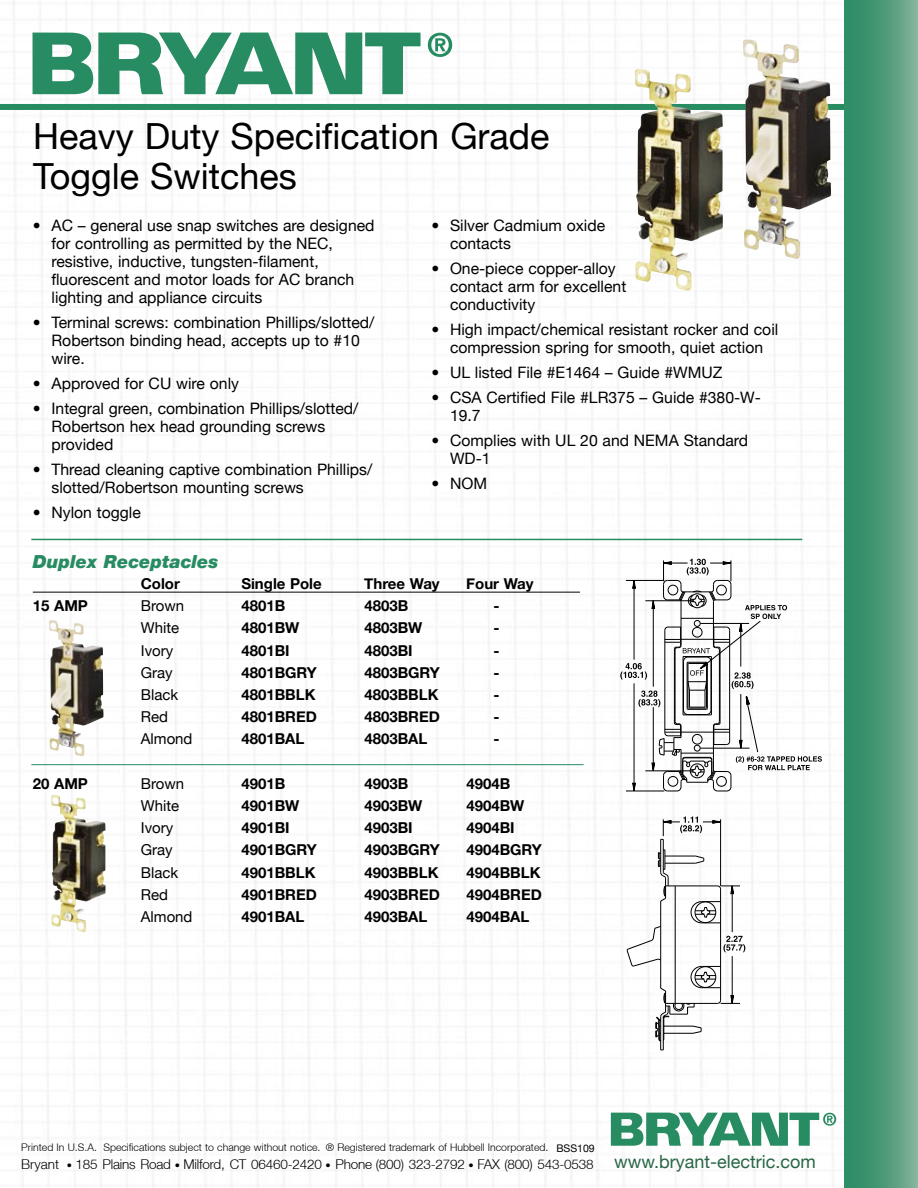
<style>
.page{position:relative;width:918px;height:1188px;background:#fff}
.page>*{position:absolute;margin:0;border:0;box-sizing:border-box;transform-origin:0 0}
.t1{font:36px/40.5px "Helvetica Neue";color:#000}
.t2{font:italic 900 18px "Helvetica Neue";color:#288c62}
.t3{font:15.75px/18px "Helvetica Neue";color:#000}
.t4{font:700 15px "Helvetica Neue";color:#000}
.t5{font:15px "Helvetica Neue";color:#000}
.t6{font:300 13.5px "Helvetica Neue";letter-spacing:-.015em;color:#000}
.t7{font:300 10.5px "Helvetica Neue";color:#000}
.s1{font-weight:400}
.s2{font-size:10.5px}
.s3{font-weight:400;font-size:18px;color:#286544}
</style>
<div class="page">
<img style="left:12px;top:1px;width:825px;height:1186px">
<div style="left:0;top:104px;width:900px;height:6px;background:#288c62"></div>
<svg style="left:33px;top:33px;width:388px;height:61px"></svg>
<svg style="left:428px;top:33px;width:24px;height:24px"></svg>
<hr style="left:33px;top:592px;width:547px;height:1px;background:#000">
<svg style="left:620px;top:559px;width:202px;height:233px"></svg>
<img style="left:51px;top:797px;width:55px;height:135px">
<img style="left:49px;top:620px;width:55px;height:137px">
<img style="left:635px;top:73px;width:89px;height:218px">
<img style="left:743px;top:39px;width:89px;height:221px">
<hr style="left:31px;top:539px;width:771px;height:1px;background:#288c62">
<svg style="left:611px;top:1113px;width:225px;height:33px"></svg>
<div style="left:844px;top:0;width:74px;height:1188px;background:linear-gradient(to right,#21875e,#7caf94)"></div>
<svg style="left:626px;top:817px;width:119px;height:234px"></svg>
<hr style="left:31px;top:764px;width:553px;height:1px;background:#288c62">
<h1 class="t1" style="left:33px;top:115px;width:518px">Heavy Duty Specification Grade<br>Toggle Switches</h1>
<p class="t3" style="left:52px;top:216px;width:325px;text-indent:-19px">• AC – general use snap switches are designed for controlling as permitted by the NEC, resistive, inductive, tungsten-filament, fluorescent and motor loads for AC branch lighting and appliance circuits</p>
<p class="t3" style="left:52px;top:313px;width:325px;text-indent:-19px">• Terminal screws: combination Phillips/slotted/<br>Robertson binding head, accepts up to #10 wire.</p>
<p class="t3" style="left:33px;top:374px;width:208px">• Approved for CU wire only</p>
<p class="t3" style="left:52px;top:399px;width:309px;text-indent:-19px">• Integral green, combination Phillips/slotted/<br>Robertson hex head grounding screws provided</p>
<p class="t3" style="left:52px;top:460px;width:322px;text-indent:-19px">• Thread cleaning captive combination Phillips/ slotted/Robertson mounting screws</p>
<p class="t3" style="left:33px;top:503px;width:110px">• Nylon toggle</p>
<p class="t3" style="left:450px;top:216px;width:157px;text-indent:-19px">• Silver Cadmium oxide contacts</p>
<p class="t3" style="left:450px;top:259px;width:178px;text-indent:-19px">• One-piece copper-alloy contact arm for excellent conductivity</p>
<p class="t3" style="left:431px;top:320px;width:349px;text-align:center">• High impact/chemical resistant rocker and coil compression spring for smooth, quiet action</p>
<p class="t3" style="left:431px;top:363px;width:293px">• UL listed File #E1464 – Guide #WMUZ</p>
<p class="t3" style="left:450px;top:388px;width:312px;text-indent:-19px">• CSA Certified File #LR375 – Guide #380-W-<br>19.7</p>
<p class="t3" style="left:450px;top:431px;width:300px;text-indent:-19px">• Complies with UL 20 and NEMA Standard<br>WD-1</p>
<p class="t3" style="left:431px;top:474px;width:57px">• NOM</p>
<p class="t2" style="left:33px;top:551px;width:187px">Duplex Receptacles</p>
<p class="t4" style="left:141px;top:574px;width:41px">Color</p>
<p class="t4" style="left:241px;top:574px;width:82px">Single Pole</p>
<p class="t4" style="left:364px;top:574px;width:77px">Three Way</p>
<p class="t4" style="left:466px;top:574px;width:69px">Four Way</p>
<p class="t4" style="left:33px;top:597px;width:57px">15 AMP</p>
<p class="t5" style="left:141px;top:597px;width:45px">Brown</p>
<p class="t4" style="left:241px;top:597px;width:45px">4801B</p>
<p class="t4" style="left:364px;top:597px;width:45px">4803B</p>
<p class="t4" style="left:493px;top:597px;width:8px">-</p>
<p class="t5" style="left:141px;top:619px;width:40px">White</p>
<p class="t4" style="left:241px;top:619px;width:60px">4801BW</p>
<p class="t4" style="left:364px;top:619px;width:60px">4803BW</p>
<p class="t4" style="left:493px;top:619px;width:8px">-</p>
<p class="t5" style="left:141px;top:641px;width:34px">Ivory</p>
<p class="t4" style="left:241px;top:641px;width:50px">4801BI</p>
<p class="t4" style="left:364px;top:641px;width:50px">4803BI</p>
<p class="t4" style="left:493px;top:641px;width:8px">-</p>
<p class="t5" style="left:141px;top:664px;width:33px">Gray</p>
<p class="t4" style="left:241px;top:663px;width:77px">4801BGRY</p>
<p class="t4" style="left:364px;top:663px;width:77px">4803BGRY</p>
<p class="t4" style="left:493px;top:663px;width:8px">-</p>
<p class="t5" style="left:141px;top:686px;width:39px">Black</p>
<p class="t4" style="left:241px;top:685px;width:76px">4801BBLK</p>
<p class="t4" style="left:364px;top:685px;width:76px">4803BBLK</p>
<p class="t4" style="left:493px;top:685px;width:8px">-</p>
<p class="t5" style="left:141px;top:708px;width:29px">Red</p>
<p class="t4" style="left:241px;top:708px;width:77px">4801BRED</p>
<p class="t4" style="left:364px;top:708px;width:77px">4803BRED</p>
<p class="t4" style="left:493px;top:708px;width:8px">-</p>
<p class="t5" style="left:141px;top:730px;width:53px">Almond</p>
<p class="t4" style="left:241px;top:730px;width:65px">4801BAL</p>
<p class="t4" style="left:364px;top:730px;width:65px">4803BAL</p>
<p class="t4" style="left:493px;top:730px;width:8px">-</p>
<p class="t4" style="left:33px;top:774px;width:57px">20 AMP</p>
<p class="t5" style="left:141px;top:775px;width:45px">Brown</p>
<p class="t4" style="left:241px;top:774px;width:45px">4901B</p>
<p class="t4" style="left:364px;top:774px;width:45px">4903B</p>
<p class="t4" style="left:466px;top:774px;width:45px">4904B</p>
<p class="t5" style="left:141px;top:797px;width:40px">White</p>
<p class="t4" style="left:241px;top:796px;width:60px">4901BW</p>
<p class="t4" style="left:364px;top:796px;width:60px">4903BW</p>
<p class="t4" style="left:466px;top:796px;width:60px">4904BW</p>
<p class="t5" style="left:141px;top:819px;width:34px">Ivory</p>
<p class="t4" style="left:241px;top:819px;width:50px">4901BI</p>
<p class="t4" style="left:364px;top:819px;width:50px">4903BI</p>
<p class="t4" style="left:466px;top:819px;width:50px">4904BI</p>
<p class="t5" style="left:141px;top:841px;width:33px">Gray</p>
<p class="t4" style="left:241px;top:841px;width:77px">4901BGRY</p>
<p class="t4" style="left:364px;top:841px;width:77px">4903BGRY</p>
<p class="t4" style="left:466px;top:841px;width:77px">4904BGRY</p>
<p class="t5" style="left:141px;top:863px;width:39px">Black</p>
<p class="t4" style="left:241px;top:863px;width:76px">4901BBLK</p>
<p class="t4" style="left:364px;top:863px;width:76px">4903BBLK</p>
<p class="t4" style="left:466px;top:863px;width:76px">4904BBLK</p>
<p class="t5" style="left:141px;top:886px;width:29px">Red</p>
<p class="t4" style="left:241px;top:885px;width:77px">4901BRED</p>
<p class="t4" style="left:364px;top:885px;width:77px">4903BRED</p>
<p class="t4" style="left:466px;top:885px;width:77px">4904BRED</p>
<p class="t5" style="left:141px;top:908px;width:53px">Almond</p>
<p class="t4" style="left:241px;top:907px;width:65px">4901BAL</p>
<p class="t4" style="left:364px;top:907px;width:65px">4903BAL</p>
<p class="t4" style="left:466px;top:907px;width:65px">4904BAL</p>
<p class="t7" style="left:21px;top:1141px;width:575px">Printed In U.S.A. Specifications subject to change without notice. ® Registered trademark of Hubbell Incorporated. <span class="s1">BSS109</span></p>
<p class="t6" style="left:21px;top:1156px;width:796px">Bryant <span class="s2">•</span> 185 Plains Road <span class="s2">•</span> Milford, CT 06460-2420 <span class="s2">•</span> Phone (800) 323-2792 <span class="s2">•</span> FAX (800) 543-0538 <span class="s3">www.bryant-electric.com</span></p>
</div>
